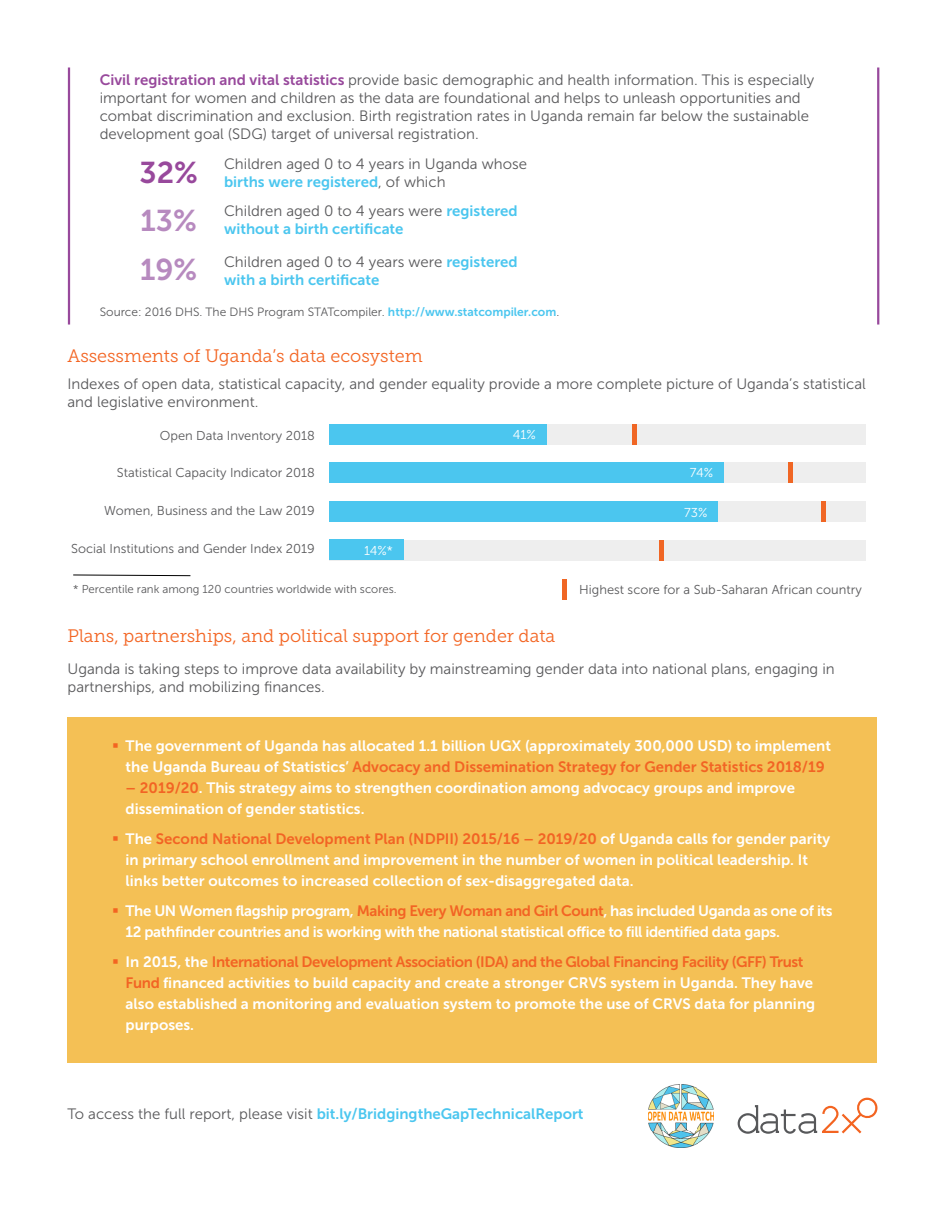
<style>
.page{position:relative;width:945px;height:1215px;background:#fff}
.page>*{position:absolute;margin:0;border:0;box-sizing:border-box;transform-origin:0 0}
.t1{font:30px "Museo Sans 700";color:#b78abf}
.t2{font:30px "Museo Sans 700";color:#98499c}
.Header_2{font:18px "Museo Slab 300";color:#f36523}
.t3{font:15px/21px "Museo Sans 700";color:#fff}
.t4{font:15px/18px "Museo Sans 300";color:#58585a}
.t5{font:15px/18px "Museo Sans 700";color:#4bc6ef}
.t6{font:15px/21px "Museo Sans 700";letter-spacing:-.025em;color:#fff}
.t7{font:12.9px "Museo Sans 300";color:#58585a}
.t8{font:12.9px "Museo Sans 300";letter-spacing:-.01em;color:#fff}
.t9{font:12px "Museo Sans 300";color:#58585a}
.t10{font:11.4px "Museo Sans 300";color:#58585a}
.s1{font-family:"Museo Sans 700";color:#98499c}
.s2{font-family:"Museo Sans 700";color:#4bc6ef}
.s3{font-family:"Museo Sans 300";color:#58585a}
.s4{color:#f36421}
.s5{color:#f26424}
</style>
<div class="page">
<div style="left:68px;top:718px;width:810px;height:345px;background:#f4c055"></div>
<img style="left:648px;top:1085px;width:66px;height:63px">
<svg style="left:738px;top:1097px;width:140px;height:37px"></svg>
<hr style="left:68px;top:68px;width:2px;height:257px;background:#98499c">
<hr style="left:877px;top:68px;width:2px;height:257px;background:#98499c">
<div style="left:329px;top:424px;width:536px;height:20px;background:#eee"></div>
<div style="left:329px;top:424px;width:217px;height:20px;background:#4bc6ef"></div>
<div style="left:329px;top:463px;width:536px;height:20px;background:#eee"></div>
<div style="left:329px;top:463px;width:395px;height:20px;background:#4bc6ef"></div>
<div style="left:329px;top:502px;width:536px;height:20px;background:#eee"></div>
<div style="left:329px;top:540px;width:536px;height:20px;background:#eee"></div>
<div style="left:329px;top:502px;width:389px;height:20px;background:#4bc6ef"></div>
<hr style="left:821px;top:501px;width:4px;height:20px;background:#f06624">
<hr style="left:788px;top:463px;width:4px;height:20px;background:#f06624">
<div style="left:632px;top:424px;width:5px;height:20px;background:#f06624"></div>
<div style="left:659px;top:540px;width:5px;height:20px;background:#f06624"></div>
<hr style="left:562px;top:579px;width:4px;height:20px;background:#f06624">
<svg style="left:73px;top:575px;width:118px;height:1px"></svg>
<div style="left:329px;top:540px;width:74px;height:20px;background:#4bc6ef"></div>
<p class="t4" style="left:100px;top:71px;width:716px"><span class="s1">Civil registration and vital statistics</span> provide basic demographic and health information. This is especially important for women and children as the data are foundational and helps to unleash opportunities and combat discrimination and exclusion. Birth registration rates in Uganda remain far below the sustainable development goal (SDG) target of universal registration.</p>
<p class="t2" style="left:140px;top:156px;width:60px">32%</p>
<p class="t4" style="left:224px;top:155px;width:304px">Children aged 0 to 4 years in Uganda whose <span class="s2">births were registered</span>, of which</p>
<p class="t1" style="left:141px;top:204px;width:58px">13%</p>
<p class="t5" style="left:224px;top:202px;width:295px"><span class="s3">Children aged 0 to 4 years were</span> registered without a birth certificate</p>
<p class="t1" style="left:140px;top:253px;width:59px">19%</p>
<p class="t5" style="left:224px;top:252px;width:295px"><span class="s3">Children aged 0 to 4 years were</span> registered with a birth certificate</p>
<p class="t9" style="left:100px;top:306px;width:461px">Source: 2016 DHS. The DHS Program STATcompiler. <span class="s2">http://www.statcompiler.com</span>.</p>
<p class="Header_2" style="left:68px;top:345px;width:357px">Assessments of Uganda’s data ecosystem</p>
<p class="t4" style="left:68px;top:374px;width:800px">Indexes of open data, statistical capacity, and gender equality provide a more complete picture of Uganda’s statistical and legislative environment.</p>
<p class="t7" style="left:160px;top:428px;width:156px">Open Data Inventory 2018</p>
<p class="t7" style="left:117px;top:466px;width:199px">Statistical Capacity Indicator 2018</p>
<p class="t8" style="left:513px;top:427px;width:25px">41%</p>
<p class="t8" style="left:690px;top:466px;width:25px">74%</p>
<p class="t7" style="left:104px;top:503px;width:212px">Women, Business and the Law 2019</p>
<p class="t7" style="left:71px;top:542px;width:245px">Social Institutions and Gender Index 2019</p>
<p class="t8" style="left:364px;top:543px;width:30px">14%*</p>
<p class="t8" style="left:684px;top:506px;width:25px">73%</p>
<p class="t10" style="left:73px;top:583px;width:325px">* Percentile rank among 120 countries worldwide with scores.</p>
<p class="t7" style="left:579px;top:582px;width:284px">Highest score for a Sub-Saharan African country</p>
<p class="Header_2" style="left:68px;top:626px;width:489px">Plans, partnerships, and political support for gender data</p>
<p class="t4" style="left:68px;top:660px;width:769px">Uganda is taking steps to improve data availability by mainstreaming gender data into national plans, engaging in partnerships, and mobilizing finances.</p>
<p class="t3" style="left:112px;top:735px;width:720px;text-align:center"><span class="s4">▪</span> The government of Uganda has allocated 1.1 billion UGX (approximately 300,000 USD) to implement the Uganda Bureau of Statistics’ <span class="s5">Advocacy and Dissemination Strategy for Gender Statistics 2018/19</span></p>
<p class="t3" style="left:126px;top:777px;width:671px"><span class="s5">– 2019/20</span>. This strategy aims to strengthen coordination among advocacy groups and improve dissemination of gender statistics.</p>
<p class="t3" style="left:126px;top:828px;width:706px;text-indent:-14px"><span class="s4">▪</span> The <span class="s5">Second National Development Plan (NDPII) 2015/16 – 2019/20</span> of Uganda calls for gender parity in primary school enrollment and improvement in the number of women in political leadership. It links better outcomes to increased collection of sex-disaggregated data.</p>
<p class="t6" style="left:126px;top:900px;width:709px;text-indent:-14px"><span class="s4">▪</span> The UN Women flagship program, <span class="s5">Making Every Woman and Girl Count</span>, has included Uganda as one of its<br>12 pathfinder countries and is working with the national statistical office to fill identified data gaps.</p>
<p class="t3" style="left:126px;top:951px;width:691px;text-indent:-14px"><span class="s4">▪</span> In 2015, the <span class="s5">International Development Association (IDA) and the Global Financing Facility (GFF) Trust Fund</span> financed activities to build capacity and create a stronger CRVS system in Uganda. They have also established a monitoring and evaluation system to promote the use of CRVS data for planning purposes.</p>
<p class="t5" style="left:68px;top:1105px;width:518px"><span class="s3">To access the full report, please visit</span> bit.ly/BridgingtheGapTechnicalReport</p>
</div>
